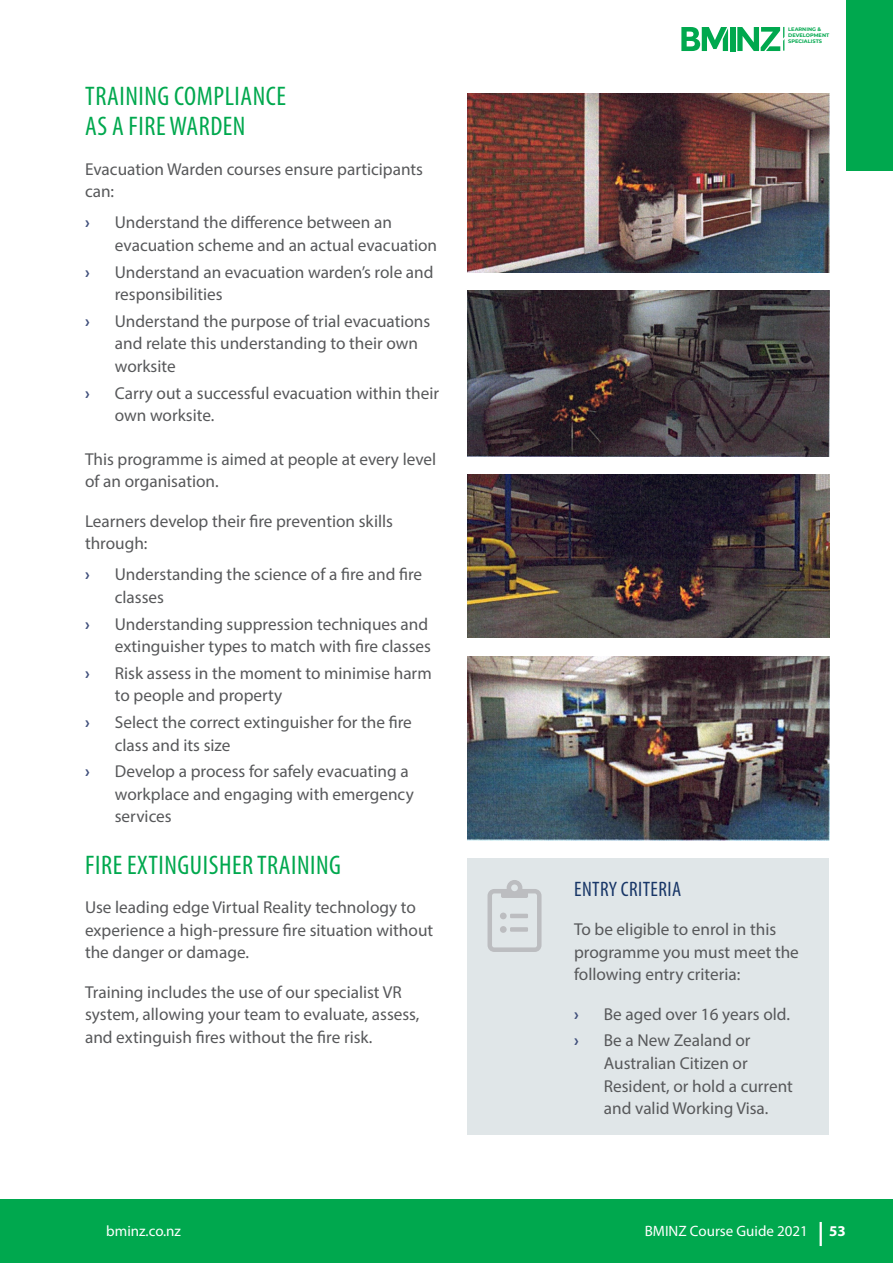
<style>
.page{position:relative;width:893px;height:1263px;background:#fff}
.page>*{position:absolute;margin:0;border:0;box-sizing:border-box;transform-origin:0 0}
.heading_2{font:condensed 27px/30px "Myriad Pro";letter-spacing:.02em;color:#00a84e}
.heading_3{font:condensed 21px "Myriad Pro";letter-spacing:.02em;color:#183667}
.body_text{font:17.25px/22.5px "Myriad Pro";color:#57585a}
.body_text_before_bul{font:17.25px/22.5px "Myriad Pro";color:#57585a}
.t1{font:700 17.25px "Myriad Pro";color:#404f7b}
.t2{font:15px "Myriad Pro";color:#fff}
.t3{font:700 15px "Myriad Pro";color:#fff}
.t4{font:700 5.1px/6px "Montserrat";color:#00a84e}
</style>
<div class="page">
<div style="left:846px;top:0;width:47px;height:170px;background:#00a84e"></div>
<img style="left:468px;top:93px;width:361px;height:180px">
<img style="left:468px;top:291px;width:361px;height:165px">
<img style="left:468px;top:475px;width:361px;height:163px">
<img style="left:468px;top:656px;width:361px;height:184px">
<div style="left:468px;top:859px;width:361px;height:276px;background:#e0e6e8"></div>
<svg style="left:487px;top:880px;width:54px;height:72px"></svg>
<div style="left:0;top:1199px;width:893px;height:64px;background:#00a84e"></div>
<div style="left:730px;top:27px;width:5px;height:24px;background:#00a84e"></div>
<svg style="left:737px;top:27px;width:47px;height:24px"></svg>
<svg style="left:681px;top:27px;width:47px;height:24px"></svg>
<hr style="left:820px;top:1222px;width:2px;height:24px;background:#fff">
<p class="heading_2" style="left:85px;top:81px;width:202px">TRAINING COMPLIANCE<br>AS A FIRE WARDEN</p>
<p class="body_text_before_bul" style="left:85px;top:157px;width:340px">Evacuation Warden courses ensure participants can:</p>
<p class="t1" style="left:85px;top:211px;width:6px">›</p>
<p class="body_text" style="left:115px;top:211px;width:324px">Understand the difference between an evacuation scheme and an actual evacuation</p>
<p class="t1" style="left:85px;top:260px;width:6px">›</p>
<p class="body_text" style="left:115px;top:260px;width:320px">Understand an evacuation warden’s role and responsibilities</p>
<p class="t1" style="left:85px;top:310px;width:6px">›</p>
<p class="body_text" style="left:115px;top:310px;width:317px">Understand the purpose of trial evacuations and relate this understanding to their own worksite</p>
<p class="t1" style="left:85px;top:381px;width:6px">›</p>
<p class="body_text" style="left:115px;top:381px;width:326px">Carry out a successful evacuation within their own worksite.</p>
<p class="body_text" style="left:85px;top:448px;width:353px">This programme is aimed at people at every level of an organisation.</p>
<p class="body_text_before_bul" style="left:85px;top:510px;width:309px">Learners develop their fire prevention skills through:</p>
<p class="t1" style="left:85px;top:563px;width:6px">›</p>
<p class="body_text" style="left:115px;top:563px;width:309px">Understanding the science of a fire and fire classes</p>
<p class="t1" style="left:85px;top:613px;width:6px">›</p>
<p class="body_text" style="left:115px;top:612px;width:318px">Understanding suppression techniques and extinguisher types to match with fire classes</p>
<p class="t1" style="left:85px;top:662px;width:6px">›</p>
<p class="body_text" style="left:115px;top:662px;width:318px">Risk assess in the moment to minimise harm to people and property</p>
<p class="t1" style="left:85px;top:711px;width:6px">›</p>
<p class="body_text" style="left:115px;top:711px;width:299px">Select the correct extinguisher for the fire class and its size</p>
<p class="t1" style="left:85px;top:760px;width:6px">›</p>
<p class="body_text" style="left:115px;top:760px;width:300px">Develop a process for safely evacuating a workplace and engaging with emergency services</p>
<p class="heading_2" style="left:85px;top:849px;width:257px">FIRE EXTINGUISHER TRAINING</p>
<p class="body_text" style="left:85px;top:896px;width:350px">Use leading edge Virtual Reality technology to experience a high-pressure fire situation without the danger or damage.</p>
<p class="body_text" style="left:85px;top:980px;width:336px">Training includes the use of our specialist VR system, allowing your team to evaluate, assess, and extinguish fires without the fire risk.</p>
<p class="t4" style="left:788px;top:26px;width:42px">LEARNING &amp;<br>DEVELOPMENT<br>SPECIALISTS</p>
<p class="heading_3" style="left:574px;top:876px;width:108px">ENTRY CRITERIA</p>
<p class="body_text" style="left:574px;top:918px;width:226px">To be eligible to enrol in this programme you must meet the following entry criteria:</p>
<p class="t1" style="left:574px;top:1003px;width:6px">›</p>
<p class="body_text" style="left:604px;top:1002px;width:188px">Be aged over 16 years old.</p>
<p class="t1" style="left:574px;top:1029px;width:6px">›</p>
<p class="body_text" style="left:604px;top:1029px;width:191px">Be a New Zealand or<br>Australian Citizen or<br>Resident, or hold a current and valid Working Visa.</p>
<p class="t2" style="left:106px;top:1222px;width:76px">bminz.co.nz</p>
<p class="t2" style="left:645px;top:1222px;width:165px">BMINZ Course Guide 2021</p>
<p class="t3" style="left:829px;top:1221px;width:18px">53</p>
</div>
